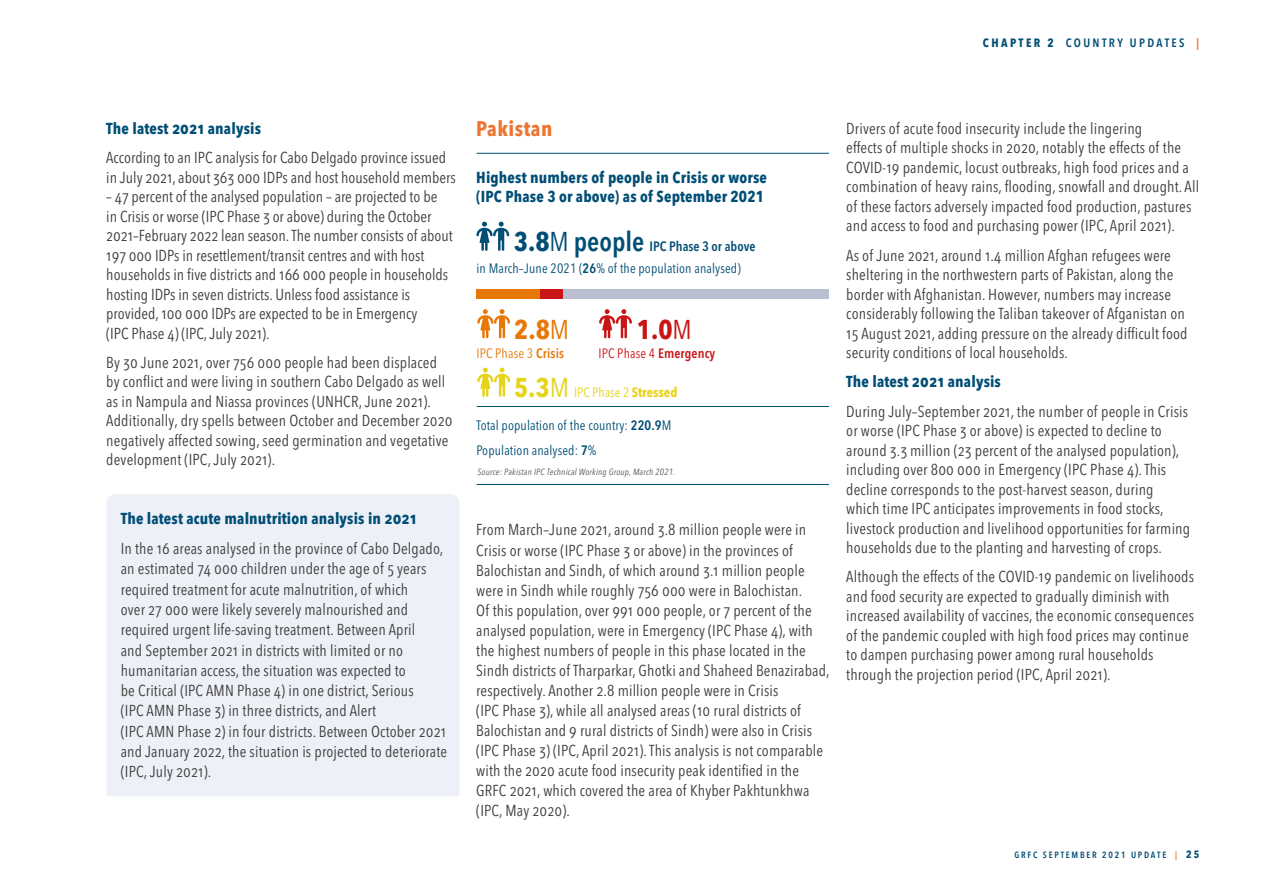
<style>
.page{position:relative;width:1263px;height:893px;background:#fff}
.page>*{position:absolute;margin:0;border:0;box-sizing:border-box;transform-origin:0 0}
.t1{font:700 condensed 27px "Avenir Next LT Pro";color:#e77807}
.t2{font:700 condensed 27px "Avenir Next LT Pro";color:#c91517}
.t3{font:700 condensed 21px "Avenir Next LT Pro";letter-spacing:.025em;color:#ee7633}
.t4{font:condensed 15.75px/19.5px "Avenir Next LT Pro";letter-spacing:.01em;color:#3c3c3b}
.t5{font:700 condensed 15.75px/19.5px "Avenir Next LT Pro";letter-spacing:.01em;color:#004e75}
.t6{font:condensed 13.5px/22.5px "Avenir Next LT Pro";letter-spacing:.01em;color:#004e75}
.t7{font:condensed 13.5px "Avenir Next LT Pro";color:#e6d41b}
.t8{font:condensed 13.5px "Avenir Next LT Pro";letter-spacing:.01em;color:#c91517}
.t9{font:condensed 13.5px "Avenir Next LT Pro";letter-spacing:.01em;color:#e77807}
.t10{font:600 condensed 12px "Avenir Next LT Pro";letter-spacing:.2em;color:#004e75}
.t11{font:italic condensed 9px "Avenir Next LT Pro";letter-spacing:.025em;color:#555454}
.t12{font:600 condensed 9px "Avenir Next LT Pro";letter-spacing:.2em;color:#004e75}
.s1{font-weight:700}
.s2{color:#ee7633}
.s3{font-weight:700;font-size:27px}
.s4{font-size:27px}
.s5{font-weight:600;font-size:27px}
.s6{font-weight:600}
.s7{font-weight:400}
.s8{font-weight:700;font-size:10.5px}
</style>
<div class="page">
<hr style="left:477px;top:406px;width:352px;height:1px;background:#004e75">
<hr style="left:477px;top:153px;width:352px;height:1px;background:#004e75">
<hr style="left:477px;top:484px;width:352px;height:1px;background:#004e75">
<svg style="left:477px;top:368px;width:33px;height:29px"></svg>
<svg style="left:476px;top:222px;width:33px;height:29px"></svg>
<div style="left:476px;top:289px;width:353px;height:10px;background:#b9bfd0"></div>
<div style="left:540px;top:289px;width:23px;height:10px;background:#c91517"></div>
<div style="left:476px;top:289px;width:64px;height:10px;background:#e77807"></div>
<svg style="left:477px;top:309px;width:33px;height:29px"></svg>
<svg style="left:599px;top:309px;width:33px;height:29px"></svg>
<div style="left:107px;top:494px;width:352px;height:302px;background:#eef0f7"></div>
<p class="t10" style="left:983px;top:36px;width:218px"><span class="s1">CHAPTER 2</span> COUNTRY UPDATES <span class="s2">|</span></p>
<p class="t5" style="left:106px;top:118px;width:156px">The latest 2021 analysis</p>
<p class="t4" style="left:106px;top:148px;width:351px">According to an IPC analysis for Cabo Delgado province issued in July 2021, about 363 000 IDPs and host household members</p>
<p class="t4" style="left:106px;top:187px;width:348px">– 47 percent of the analysed population – are projected to be<br>in Crisis or worse (IPC Phase 3 or above) during the October 2021–February 2022 lean season. The number consists of about 197 000 IDPs in resettlement/transit centres and with host households in five districts and 166 000 people in households hosting IDPs in seven districts. Unless food assistance is provided, 100 000 IDPs are expected to be in Emergency<br>(IPC Phase 4) (IPC, July 2021).</p>
<p class="t4" style="left:106px;top:353px;width:348px">By 30 June 2021, over 756 000 people had been displaced by conflict and were living in southern Cabo Delgado as well as in Nampula and Niassa provinces (UNHCR, June 2021).<br>Additionally, dry spells between October and December 2020 negatively affected sowing, seed germination and vegetative development (IPC, July 2021).</p>
<p class="t5" style="left:121px;top:508px;width:298px">The latest acute malnutrition analysis in 2021</p>
<p class="t4" style="left:121px;top:538px;width:328px;line-height:20.2px">In the 16 areas analysed in the province of Cabo Delgado, an estimated 74 000 children under the age of 5 years required treatment for acute malnutrition, of which<br>over 27 000 were likely severely malnourished and required urgent life-saving treatment. Between April<br>and September 2021 in districts with limited or no humanitarian access, the situation was expected to<br>be Critical (IPC AMN Phase 4) in one district, Serious<br>(IPC AMN Phase 3) in three districts, and Alert<br>(IPC AMN Phase 2) in four districts. Between October 2021 and January 2022, the situation is projected to deteriorate (IPC, July 2021).</p>
<h2 class="t3" style="left:476px;top:116px;width:78px">Pakistan</h2>
<p class="t5" style="left:476px;top:167px;width:292px">Highest numbers of people in Crisis or worse (IPC Phase 3 or above) as of September 2021</p>
<p class="t6" style="left:476px;top:235px;width:280px;text-indent:38px"><span class="s3">3.8</span><span class="s4">M</span> <span class="s5">people</span> <span class="s6">IPC Phase 3 or above </span>in March–June 2021 (<span class="s6">26</span>% of the population analysed)</p>
<h1 class="t1" style="left:514px;top:313px;width:56px">2.8<span class="s7">M</span></h1>
<h1 class="t2" style="left:637px;top:313px;width:56px">1.0<span class="s7">M</span></h1>
<p class="t9" style="left:476px;top:345px;width:89px">IPC Phase 3 <span class="s6">Crisis</span></p>
<p class="t8" style="left:598px;top:345px;width:118px">IPC Phase 4 <span class="s6">Emergency</span></p>
<p class="t7" style="left:514px;top:384px;width:165px"><span class="s3">5.3</span><span class="s4">M</span> IPC Phase 2 <span class="s1">Stressed</span></p>
<p class="t6" style="left:476px;top:413px;width:197px;line-height:24.8px">Total population of the country: <span class="s6">220.9</span>M<br>Population analysed: <span class="s6">7</span>%</p>
<p class="t11" style="left:477px;top:466px;width:199px">Source: Pakistan IPC Technical Working Group, March 2021.</p>
<p class="t4" style="left:476px;top:520px;width:355px;line-height:20.1px">From March–June 2021, around 3.8 million people were in Crisis or worse (IPC Phase 3 or above) in the provinces of Balochistan and Sindh, of which around 3.1 million people were in Sindh while roughly 756 000 were in Balochistan.<br>Of this population, over 991 000 people, or 7 percent of the analysed population, were in Emergency (IPC Phase 4), with the highest numbers of people in this phase located in the Sindh districts of Tharparkar, Ghotki and Shaheed Benazirabad, respectively. Another 2.8 million people were in Crisis<br>(IPC Phase 3), while all analysed areas (10 rural districts of Balochistan and 9 rural districts of Sindh) were also in Crisis (IPC Phase 3) (IPC, April 2021). This analysis is not comparable with the 2020 acute food insecurity peak identified in the GRFC 2021, which covered the area of Khyber Pakhtunkhwa (IPC, May 2020).</p>
<p class="t4" style="left:846px;top:118px;width:354px">Drivers of acute food insecurity include the lingering<br>effects of multiple shocks in 2020, notably the effects of the COVID-19 pandemic, locust outbreaks, high food prices and a combination of heavy rains, flooding, snowfall and drought. All of these factors adversely impacted food production, pastures and access to food and purchasing power (IPC, April 2021).</p>
<p class="t4" style="left:846px;top:245px;width:343px">As of June 2021, around 1.4 million Afghan refugees were sheltering in the northwestern parts of Pakistan, along the border with Afghanistan. However, numbers may increase considerably following the Taliban takeover of Afganistan on 15 August 2021, adding pressure on the already difficult food security conditions of local households.</p>
<p class="t5" style="left:846px;top:372px;width:156px">The latest 2021 analysis</p>
<p class="t4" style="left:846px;top:401px;width:345px">During July–September 2021, the number of people in Crisis or worse (IPC Phase 3 or above) is expected to decline to around 3.3 million (23 percent of the analysed population), including over 800 000 in Emergency (IPC Phase 4). This decline corresponds to the post-harvest season, during which time IPC anticipates improvements in food stocks, livestock production and livelihood opportunities for farming households due to the planting and harvesting of crops.</p>
<p class="t4" style="left:846px;top:567px;width:349px">Although the effects of the COVID-19 pandemic on livelihoods and food security are expected to gradually diminish with increased availability of vaccines, the economic consequences of the pandemic coupled with high food prices may continue to dampen purchasing power among rural households through the projection period (IPC, April 2021).</p>
<p class="t12" style="left:1014px;top:850px;width:186px">GRFC SEPTEMBER 2021 UPDATE <span class="s2">|</span> <span class="s8">25</span></p>
</div>
